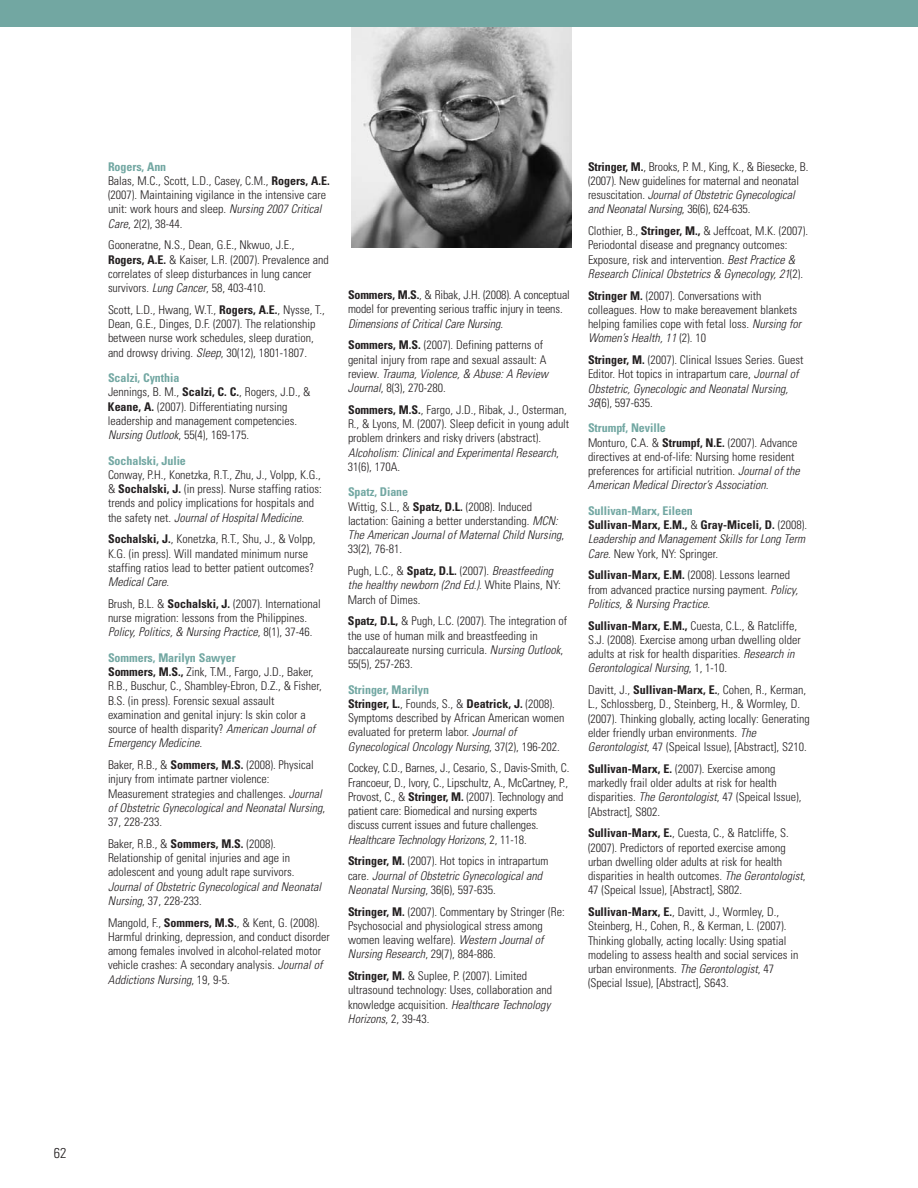
<style>
.page{position:relative;width:918px;height:1188px;background:#fff}
.page>*{position:absolute;margin:0;border:0;box-sizing:border-box;transform-origin:0 0}
.t1{font:300 condensed 14.25px "Univers";color:#231f20}
.t2{font:300 condensed 12px/14.2px "Univers";color:#231f20}
.t3{font:italic 300 condensed 12px/14.2px "Univers";color:#231f20}
.t4{font:700 condensed 12px "Univers";letter-spacing:-.005em;color:#72a7a2}
.s1{font-weight:700;color:#72a7a2}
.s2{font-weight:700}
.s3{font-style:italic}
.s4{font-style:normal}
.s5{font-weight:700;font-style:normal;color:#72a7a2}
.s6{font-weight:700;font-style:normal}
</style>
<div class="page">
<div style="left:0;top:0;width:918px;height:27px;background:#72a7a2"></div>
<img style="left:351px;top:27px;width:220px;height:220px">
<p class="t2" style="left:108px;top:160px;width:223px"><span class="s1">Rogers, Ann<br></span>Balas, M.C., Scott, L.D., Casey, C.M., <span class="s2">Rogers, A.E. </span>(2007). Maintaining vigilance in the intensive care unit: work hours and sleep. <span class="s3">Nursing 2007 Critical Care</span>, 2(2), 38-44.</p>
<p class="t2" style="left:108px;top:239px;width:222px">Gooneratne, N.S., Dean, G.E., Nkwuo, J.E., <span class="s2">Rogers, A.E.</span> &amp; Kaiser, L.R. (2007). Prevalence and correlates of sleep disturbances in lung cancer survivors. <span class="s3">Lung Cancer</span>, 58, 403-410.</p>
<p class="t2" style="left:108px;top:304px;width:218px">Scott, L.D., Hwang, W.T., <span class="s2">Rogers, A.E.</span>, Nysse, T., Dean, G.E., Dinges, D.F. (2007). The relationship between nurse work schedules, sleep duration, and drowsy driving. <span class="s3">Sleep</span>, 30(12), 1801-1807.</p>
<p class="t2" style="left:108px;top:372px;width:204px"><span class="s1">Scalzi, Cynthia<br></span>Jennings, B. M., <span class="s2">Scalzi, C. C.</span>, Rogers, J.D., &amp; <span class="s2">Keane, A.</span> (2007). Differentiating nursing leadership and management competencies.<br><span class="s3">Nursing Outlook</span>, 55(4), 169-175.</p>
<p class="t4" style="left:108px;top:456px;width:79px">Sochalski, Julie</p>
<p class="t2" style="left:108px;top:469px;width:215px">Conway, P.H., Konetzka, R.T., Zhu, J., Volpp, K.G., &amp; <span class="s2">Sochalski, J.</span> (in press). Nurse staffing ratios: trends and policy implications for hospitals and<br>t h e s a f e ty n e t . <span class="s3">JournalofHospitalMedicine</span>.</p>
<p class="t2" style="left:108px;top:533px;width:209px"><span class="s2">Sochalski, J.</span>, Konetzka, R.T., Shu, J., &amp; Volpp, K.G. (in press). Will mandated minimum nurse staffing ratios lead to better patient outcomes?<br><span class="s3">MedicalCare</span>.</p>
<p class="t2" style="left:108px;top:598px;width:214px">Brush, B.L. &amp; <span class="s2">Sochalski, J.</span> (2007). International nurse migration: lessons from the Philippines.<br><span class="s3">Policy,Politics,&amp; Nursing Practice</span>, 8 ( 1 ) , 3 7 - 4 6 .</p>
<p class="t2" style="left:108px;top:652px;width:215px"><span class="s1">Sommers, Marilyn Sawyer<br></span><span class="s2">Sommers, M.S.,</span> Zink, T.M., Fargo, J.D., Baker, R.B., Buschur, C., Shambley-Ebron, D.Z., &amp; Fisher, B.S. (in press). Forensic sexual assault examination and genital injury: Is skin color a source of health disparity? <span class="s3">American Journalof Emergency Medicine.</span></p>
<p class="t2" style="left:108px;top:759px;width:219px">Baker, R.B., &amp; <span class="s2">Sommers, M.S.</span> (2008). Physical injury from intimate partner violence:<br>Measurement strategies and challenges. <span class="s3">Journal ofObstetric Gynecologicaland NeonatalNursing</span>, 37, 228-233.</p>
<p class="t2" style="left:108px;top:838px;width:188px">Baker, R.B., &amp; <span class="s2">Sommers, M.S.</span> (2008).<br>Relationship of genital injuries and age in adolescent and young adult rape survivors.</p>
<p class="t3" style="left:108px;top:880px;width:217px">JournalofObstetric Gynecologicaland Neonatal<br>Nursing<span class="s4">, 37, 228-233.</span></p>
<p class="t2" style="left:108px;top:916px;width:223px">Mangold, F., <span class="s2">Sommers, M.S.</span>, &amp; Kent, G. (2008).<br>Harmful drinking, depression, and conduct disorder among females involved in alcohol-related motor vehicle crashes: A secondary analysis. <span class="s3">Journalof Addictions Nursing</span>, 1 9 , 9 - 5 .</p>
<p class="t2" style="left:348px;top:289px;width:223px"><span class="s2">Sommers, M.S.</span>, &amp; Ribak, J.H. (2008). A conceptual model for preventing serious traffic injury in teens.<br><span class="s3">DimensionsofCriticalCare Nursing</span>.</p>
<p class="t2" style="left:348px;top:339px;width:204px"><span class="s2">Sommers, M.S.</span> (2007). Defining patterns of genital injury from rape and sexual assault: A r e v i e w. <span class="s3">Trauma,Violence,&amp; Abuse:A Review Journal</span>, 8(3), 270-280.</p>
<p class="t2" style="left:348px;top:404px;width:223px"><span class="s2">Sommers, M.S.</span>, Fargo, J.D., Ribak, J., Osterman, R., &amp; Lyons, M. (2007). Sleep deficit in young adult problem drinkers and risky drivers (abstract).<br><span class="s3">Alcoholism:Clinicaland ExperimentalResearch</span>, 31(6), 170A.</p>
<p class="t2" style="left:348px;top:486px;width:218px"><span class="s1">Spatz, Diane<br></span>Wittig, S.L., &amp; <span class="s2">Spatz, D.L.</span> (2008). Induced lactation: Gaining a better understanding. <span class="s3">MCN:<br>The American JournalofMaternalChild Nursing</span>, 33(2), 76-81.</p>
<p class="t2" style="left:348px;top:565px;width:214px">Pugh, L.C., &amp; <span class="s2">Spatz, D.L.</span> (2007). <span class="s3">Breastfeeding the healthy newborn (2nd Ed.)</span>. W h i t e P l a i n s , N Y:<br>March of Dimes.</p>
<p class="t2" style="left:348px;top:615px;width:221px"><span class="s2">Spatz, D.L,</span> &amp; Pugh, L.C. (2007). The integration of the use of human milk and breastfeeding in baccalaureate nursing curricula. <span class="s3">Nursing Outlook</span>, 55(5), 257-263.</p>
<p class="t2" style="left:348px;top:683px;width:218px"><span class="s1">Stringer, Marilyn<br></span><span class="s2">Stringer, L.</span>, Founds, S., &amp; <span class="s2">Deatrick, J.</span> (2008).<br>Symptoms described by African American women evaluated for preterm labor. <span class="s3">Journalof GynecologicalOncology Nursing</span>, 3 7 ( 2 ) , 1 9 6 - 2 0 2 .</p>
<p class="t2" style="left:348px;top:762px;width:223px">Cockey, C.D., Barnes, J., Cesario, S., Davis-Smith, C.<br>Francoeur, D., Ivory, C., Lipschultz, A., McCartney, P., Provost, C., &amp; <span class="s2">Stringer, M.</span> (2007). Technology and patient care: Biomedical and nursing experts discuss current issues and future challenges.<br><span class="s3">Healthcare TechnologyHorizons</span>, 2 , 1 1 - 1 8 .</p>
<p class="t2" style="left:348px;top:855px;width:202px"><span class="s2">Stringer, M.</span> (2007). Hot topics in intrapartum c a r e . <span class="s3">JournalofObstetric Gynecologicaland<br>NeonatalNursing</span>, 3 6 ( 6 ) , 5 9 7 - 6 3 5 .</p>
<p class="t2" style="left:348px;top:905px;width:218px"><span class="s2">Stringer, M.</span> (2007). Commentary by Stringer (Re:<br>Psychosocial and physiological stress among women leaving welfare). <span class="s3">Western Journalof Nursing Research</span>, 2 9 ( 7 ) , 8 8 4 - 8 8 6 .</p>
<p class="t2" style="left:348px;top:970px;width:206px"><span class="s2">Stringer, M.</span> &amp; Suplee, P. (2007). Limited ultrasound technology: Uses, collaboration and knowledge acquisition. <span class="s3">Healthcare Technology Horizons</span>, 2 , 3 9 - 4 3 .</p>
<p class="t2" style="left:588px;top:160px;width:222px"><span class="s2">Stringer, M.</span>, Brooks, P. M., King, K., &amp; Biesecke, B. (2007). New guidelines for maternal and neonatal<br>r e s u s c i t a t i o n . <span class="s3">JournalofObstetricGynecological and NeonatalNursing</span>, 3 6 ( 6 ) , 6 2 4 - 6 3 5 .</p>
<p class="t2" style="left:588px;top:225px;width:222px">Clothier, B., <span class="s2">Stringer, M.,</span> &amp; Jeffcoat, M.K. (2007).<br>Periodontal disease and pregnancy outcomes:<br>Exposure, risk and intervention. <span class="s3">BestPractice &amp; Research ClinicalObstetrics &amp; Gynecology,21</span>( 2 ) .</p>
<p class="t2" style="left:588px;top:289px;width:217px"><span class="s2">Stringer M.</span> (2007). Conversations with colleagues. How to make bereavement blankets helping families cope with fetal loss. <span class="s3">Nursing for Women’s Health,11</span> ( 2 ) . 1 0</p>
<p class="t2" style="left:588px;top:354px;width:217px"><span class="s2">Stringer, M.</span> (2007). Clinical Issues Series. Guest Editor. Hot topics in intrapartum care, <span class="s3">Journalof Obstetric,Gynecologic and NeonatalNursing, 36</span>(6), 597-635.</p>
<p class="t2" style="left:588px;top:422px;width:216px"><span class="s1">Strumpf, Neville<br></span>Monturo, C.A. &amp; <span class="s2">Strumpf, N.E.</span> (2007). Advance directives at end-of-life: Nursing home resident preferences for artificial nutrition. <span class="s3">Journalofthe American MedicalDirector’s Association.</span></p>
<p class="t3" style="left:588px;top:505px;width:221px"><span class="s5">Sullivan-Marx, Eileen<br></span><span class="s6">Sullivan-Marx, E.M.,</span> <span class="s4">&amp;</span> <span class="s6">Gray-Miceli, D.</span> <span class="s4">(2008).<br></span>Leadership and ManagementSkills forLong Term Care<span class="s4">. New York, NY: Springer.</span></p>
<p class="t2" style="left:588px;top:569px;width:214px"><span class="s2">Sullivan-Marx, E.M.</span> (2008). Lessons learned from advanced practice nursing payment. <span class="s3">Policy,<br>Politics,&amp; Nursing Practice</span>.</p>
<p class="t2" style="left:588px;top:619px;width:214px"><span class="s2">Sullivan-Marx, E.M.,</span> Cuesta, C.L., &amp; Ratcliffe, S.J. (2008). Exercise among urban dwelling older adults at risk for health disparities. <span class="s3">Research in GerontologicalNursing</span>, 1 , 1 - 1 0 .</p>
<p class="t2" style="left:588px;top:684px;width:223px">Davitt, J., <span class="s2">Sullivan-Marx, E.</span>, Cohen, R., Kerman, L., Schlossberg, D., Steinberg, H., &amp; Wormley, D. (2007). Thinking globally, acting locally: Generating elder friendly urban environments. <span class="s3">The Gerontologist</span>, 47 (Speical Issue), [Abstract], S210.</p>
<p class="t2" style="left:588px;top:763px;width:215px"><span class="s2">Sullivan-Marx, E.</span> (2007). Exercise among markedly frail older adults at risk for health disparities. <span class="s3">The Gerontologist</span>, 47 (Speical Issue), [Abstract], S802.</p>
<p class="t2" style="left:588px;top:827px;width:219px"><span class="s2">Sullivan-Marx, E.</span>, Cuesta, C., &amp; Ratcliffe, S. (2007). Predictors of reported exercise among urban dwelling older adults at risk for health disparities in health outcomes. <span class="s3">The Gerontologist</span>, 47 (Speical Issue), [Abstract], S802.</p>
<p class="t2" style="left:588px;top:906px;width:212px"><span class="s2">Sullivan-Marx, E.</span>, Davitt, J., Wormley, D., Steinberg, H., Cohen, R., &amp; Kerman, L. (2007).<br>Thinking globally, acting locally: Using spatial modeling to assess health and social services in urban environments. <span class="s3">The Gerontologist</span>, 47 (Special Issue), [Abstract], S643.</p>
<p class="t1" style="left:54px;top:1148px;width:14px">62</p>
</div>
